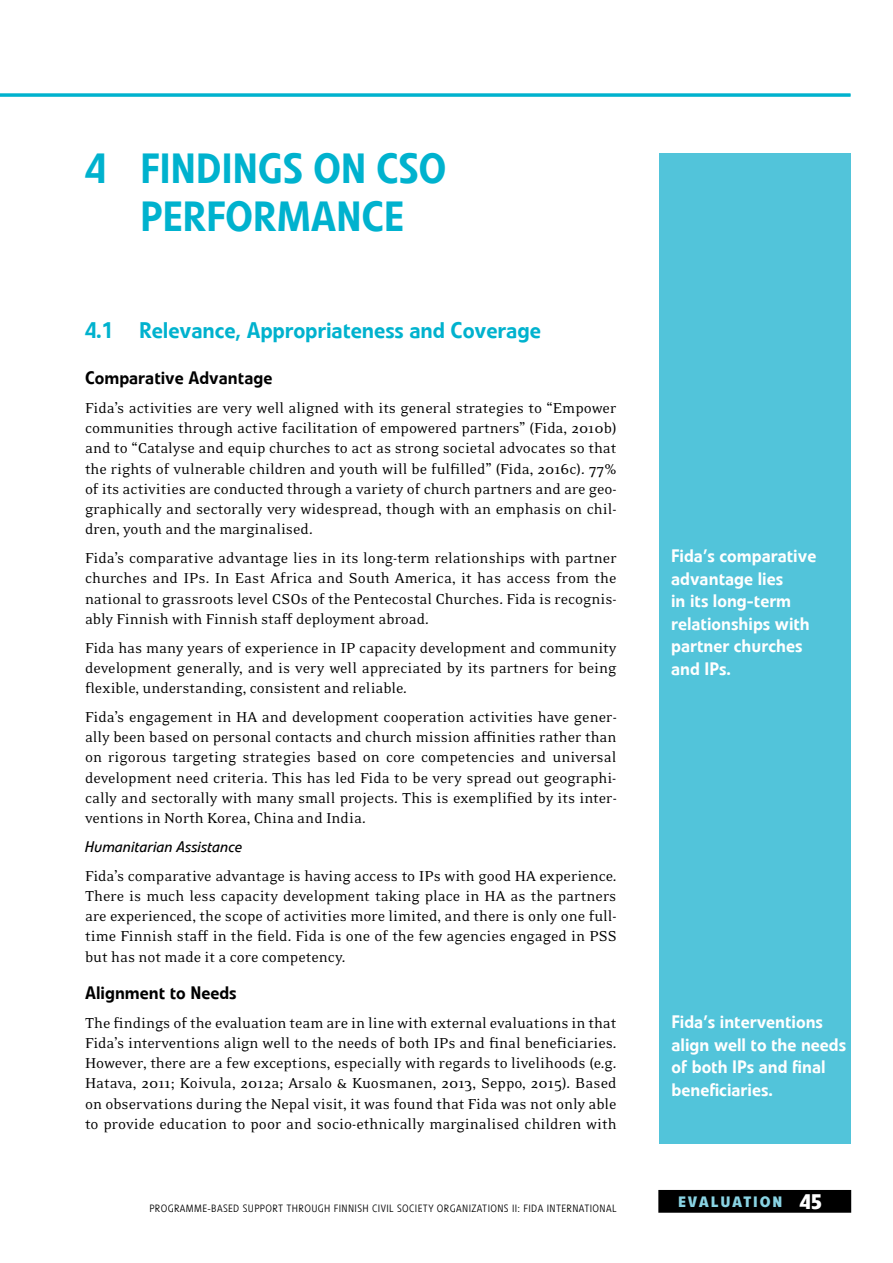
<style>
.page{position:relative;width:893px;height:1263px;background:#fff}
.page>*{position:absolute;margin:0;border:0;box-sizing:border-box;transform-origin:0 0}
.t1{font:500 42px/48px "Veto Com";letter-spacing:-.01em;color:#00b2ce;text-align:center}
.t2{font:500 22.5px "Veto Com";letter-spacing:-.005em;color:#00b2ce}
.t3{font:500 18px/22.5px "Veto Com";color:#fff}
.t4{font:500 18px "Veto Com";color:#000}
.t5{font:16.5px/20.2px "Eidetic Neo OT";color:#000;text-align:justify}
.t6{font:italic 15.3px "Veto Com";color:#000}
.t7{font:700 15px "Veto Com";letter-spacing:.12em;color:#89d3e3;scale:1.05 1}
.t8{font:300 10.5px "Veto Com";letter-spacing:.035em;color:#000}
.s1{font-size:21px;color:#fff}
</style>
<div class="page">
<div style="left:659px;top:1191px;width:191px;height:21px;background:#000"></div>
<div style="left:658px;top:1190px;width:193px;height:23px;border:2px solid #000"></div>
<div style="left:659px;top:153px;width:191px;height:991px;background:#52c4da"></div>
<hr style="left:0;top:94px;width:850px;height:3px;background:#00b2ce">
<h1 class="t1" style="left:85px;top:145px;width:363px">4 FINDINGS ON CSO<br>PERFORMANCE</h1>
<h2 class="t2" style="left:85px;top:317px;width:457px">4.1 Relevance, Appropriateness and Coverage</h2>
<p class="t4" style="left:85px;top:367px;width:189px">Comparative Advantage</p>
<p class="t5" style="left:85px;top:398px;width:533px">Fida’s activities are very well aligned with its general strategies to “Empower communities through active facilitation of empowered partners” (Fida, 2010b) and to “Catalyse and equip churches to act as strong societal advocates so that the rights of vulnerable children and youth will be fulfilled” (Fida, 2016c). 77% of its activities are conducted through a variety of church partners and are geo&shy;graphically and sectorally very widespread, though with an emphasis on chil&shy;dren, youth and the marginalised.</p>
<p class="t5" style="left:85px;top:548px;width:533px">Fida’s comparative advantage lies in its long-term relationships with partner churches and IPs. In East Africa and South America, it has access from the national to grassroots level CSOs of the Pentecostal Churches. Fida is recognis&shy;ably Finnish with Finnish staff deployment abroad.</p>
<p class="t5" style="left:85px;top:638px;width:533px">Fida has many years of experience in IP capacity development and community development generally, and is very well appreciated by its partners for being flexible, understanding, consistent and reliable.</p>
<p class="t5" style="left:85px;top:707px;width:533px">Fida’s engagement in HA and development cooperation activities have gener&shy;ally been based on personal contacts and church mission affinities rather than on rigorous targeting strategies based on core competencies and universal development need criteria. This has led Fida to be very spread out geographi&shy;cally and sectorally with many small projects. This is exemplified by its inter&shy;ventions in North Korea, China and India.</p>
<p class="t6" style="left:85px;top:837px;width:159px">Humanitarian Assistance</p>
<p class="t5" style="left:85px;top:866px;width:533px">Fida’s comparative advantage is having access to IPs with good HA experience.<br>There is much less capacity development taking place in HA as the partners are experienced, the scope of activities more limited, and there is only one full&shy;time Finnish staff in the field. Fida is one of the few agencies engaged in PSS but has not made it a core competency.</p>
<p class="t4" style="left:85px;top:982px;width:153px">Alignment to Needs</p>
<p class="t5" style="left:85px;top:1013px;width:533px">The findings of the evaluation team are in line with external evaluations in that Fida’s interventions align well to the needs of both IPs and final beneficiaries.<br>However, there are a few exceptions, especially with regards to livelihoods (e.g.<br>Hatava, 2011; Koivula, 2012a; Arsalo &amp; Kuosmanen, 2013, Seppo, 2015). Based on observations during the Nepal visit, it was found that Fida was not only able to provide education to poor and socio-ethnically marginalised children with</p>
<p class="t3" style="left:671px;top:545px;width:147px">Fida’s comparative advantage lies<br>in its long-term relationships with partner churches and IPs.</p>
<p class="t3" style="left:671px;top:1011px;width:176px">Fida’s interventions align well to the needs of both IPs and final beneficiaries.</p>
<p class="t8" style="left:149px;top:1202px;width:469px">PROGRAMME-BASED SUPPORT THROUGH FINNISH CIVIL SOCIETY ORGANIZATIONS II: FIDA INTERNATIONAL</p>
<p class="t7" style="left:678px;top:1192px;width:139px">EVALUATION <span class="s1">45</span></p>
</div>
